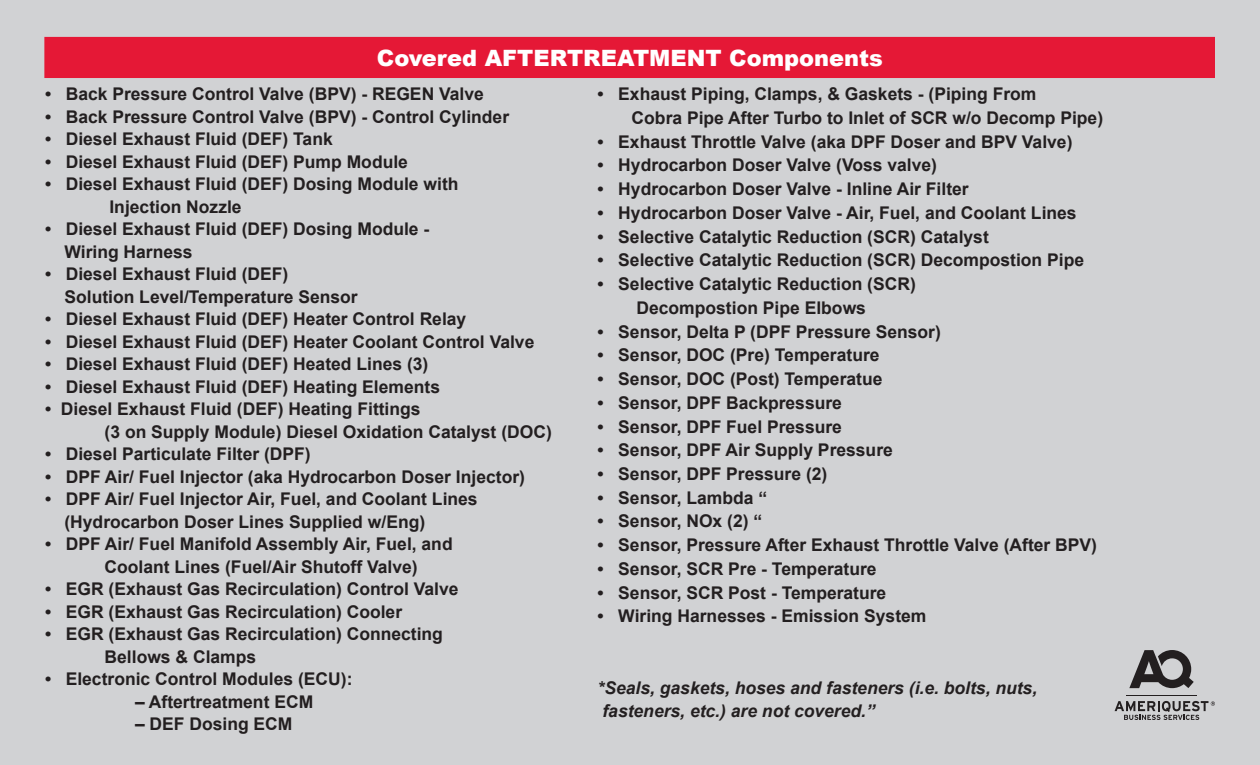
<style>
.page{position:relative;width:1260px;height:765px;background:#d1d2d4}
.page>*{position:absolute;margin:0;border:0;box-sizing:border-box;transform-origin:0 0}
.t1{font:900 22.5px "Arial";color:#fff}
.t2{font:700 17.5px/22.5px "Arial";color:#231f20}
.t3{font:italic 700 17.5px/23.8px "Arial";color:#231f20}
</style>
<div class="page">
<div style="left:44px;top:37px;width:1171px;height:41px;background:#e51836"></div>
<svg style="left:1129px;top:650px;width:65px;height:38px"></svg>
<svg style="left:1115px;top:701px;width:100px;height:19px"></svg>
<hr style="left:1126px;top:695px;width:71px;height:1px;background:#231f20">
<p class="t1" style="left:377px;top:41px;width:508px">Covered AFTERTREATMENT Components</p>
<p class="t2" style="left:632px;top:83px;width:473px;line-height:23.8px;text-indent:-34px">• Exhaust Piping, Clamps, &amp; Gaskets - (Piping From<br>Cobra Pipe After Turbo to Inlet of SCR w/o Decomp Pipe)</p>
<p class="t2" style="left:598px;top:131px;width:476px">• Exhaust Throttle Valve (aka DPF Doser and BPV Valve)</p>
<p class="t2" style="left:598px;top:154px;width:341px">• Hydrocarbon Doser Valve (Voss valve)</p>
<p class="t2" style="left:598px;top:178px;width:373px">• Hydrocarbon Doser Valve - Inline Air Filter</p>
<p class="t2" style="left:598px;top:202px;width:481px">• Hydrocarbon Doser Valve - Air, Fuel, and Coolant Lines</p>
<p class="t2" style="left:598px;top:226px;width:393px">• Selective Catalytic Reduction (SCR) Catalyst</p>
<p class="t2" style="left:598px;top:249px;width:488px">• Selective Catalytic Reduction (SCR) Decompostion Pipe</p>
<p class="t2" style="left:637px;top:273px;width:281px;line-height:23.8px;text-indent:-39px">• Selective Catalytic Reduction (SCR)<br>Decompostion Pipe Elbows</p>
<p class="t2" style="left:598px;top:321px;width:345px">• Sensor, Delta P (DPF Pressure Sensor)</p>
<p class="t2" style="left:598px;top:344px;width:283px">• Sensor, DOC (Pre) Temperature</p>
<p class="t2" style="left:598px;top:368px;width:286px">• Sensor, DOC (Post) Temperatue</p>
<p class="t2" style="left:598px;top:392px;width:246px">• Sensor, DPF Backpressure</p>
<p class="t2" style="left:598px;top:416px;width:246px">• Sensor, DPF Fuel Pressure</p>
<p class="t2" style="left:598px;top:439px;width:297px">• Sensor, DPF Air Supply Pressure</p>
<p class="t2" style="left:598px;top:463px;width:231px">• Sensor, DPF Pressure (2)</p>
<p class="t2" style="left:598px;top:487px;width:171px">• Sensor, Lambda “</p>
<p class="t2" style="left:598px;top:511px;width:166px">• Sensor, NOx (2) “</p>
<p class="t2" style="left:598px;top:534px;width:501px">• Sensor, Pressure After Exhaust Throttle Valve (After BPV)</p>
<p class="t2" style="left:598px;top:558px;width:281px">• Sensor, SCR Pre - Temperature</p>
<p class="t2" style="left:598px;top:582px;width:290px">• Sensor, SCR Post - Temperature</p>
<p class="t2" style="left:598px;top:606px;width:330px">• Wiring Harnesses - Emission System</p>
<p class="t2" style="left:45px;top:83px;width:440px">• Back Pressure Control Valve (BPV) - REGEN Valve</p>
<p class="t2" style="left:45px;top:106px;width:466px">• Back Pressure Control Valve (BPV) - Control Cylinder</p>
<p class="t2" style="left:45px;top:128px;width:289px">• Diesel Exhaust Fluid (DEF) Tank</p>
<p class="t2" style="left:45px;top:151px;width:365px">• Diesel Exhaust Fluid (DEF) Pump Module</p>
<p class="t2" style="left:109px;top:173px;width:351px;text-indent:-64px">• Diesel Exhaust Fluid (DEF) Dosing Module with<br>Injection Nozzle</p>
<p class="t2" style="left:64px;top:218px;width:366px;text-indent:-19px">• Diesel Exhaust Fluid (DEF) Dosing Module -<br>Wiring Harness</p>
<p class="t2" style="left:64px;top:263px;width:295px;text-indent:-19px">• Diesel Exhaust Fluid (DEF)<br>Solution Level/Temperature Sensor</p>
<p class="t2" style="left:45px;top:308px;width:423px">• Diesel Exhaust Fluid (DEF) Heater Control Relay</p>
<p class="t2" style="left:45px;top:331px;width:491px">• Diesel Exhaust Fluid (DEF) Heater Coolant Control Valve</p>
<p class="t2" style="left:45px;top:353px;width:385px">• Diesel Exhaust Fluid (DEF) Heated Lines (3)</p>
<p class="t2" style="left:45px;top:376px;width:397px">• Diesel Exhaust Fluid (DEF) Heating Elements</p>
<p class="t2" style="left:105px;top:398px;width:449px;text-indent:-60px">• Diesel Exhaust Fluid (DEF) Heating Fittings<br>(3 on Supply Module) Diesel Oxidation Catalyst (DOC)</p>
<p class="t2" style="left:45px;top:443px;width:267px">• Diesel Particulate Filter (DPF)</p>
<p class="t2" style="left:45px;top:466px;width:482px">• DPF Air/ Fuel Injector (aka Hydrocarbon Doser Injector)</p>
<p class="t2" style="left:64px;top:488px;width:415px;text-indent:-19px">• DPF Air/ Fuel Injector Air, Fuel, and Coolant Lines (Hydrocarbon Doser Lines Supplied w/Eng)</p>
<p class="t2" style="left:105px;top:533px;width:350px;text-indent:-60px">• DPF Air/ Fuel Manifold Assembly Air, Fuel, and<br>Coolant Lines (Fuel/Air Shutoff Valve)</p>
<p class="t2" style="left:45px;top:578px;width:415px">• EGR (Exhaust Gas Recirculation) Control Valve</p>
<p class="t2" style="left:45px;top:601px;width:359px">• EGR (Exhaust Gas Recirculation) Cooler</p>
<p class="t2" style="left:105px;top:623px;width:340px;text-indent:-60px">• EGR (Exhaust Gas Recirculation) Connecting<br>Bellows &amp; Clamps</p>
<p class="t2" style="left:45px;top:668px;width:309px">• Electronic Control Modules (ECU):</p>
<p class="t2" style="left:135px;top:691px;width:180px">– Aftertreatment ECM</p>
<p class="t2" style="left:135px;top:713px;width:159px">– DEF Dosing ECM</p>
<p class="t3" style="left:598px;top:676px;width:441px">*Seals, gaskets, hoses and fasteners (i.e. bolts, nuts, fasteners, etc.) are not covered.”</p>
</div>
